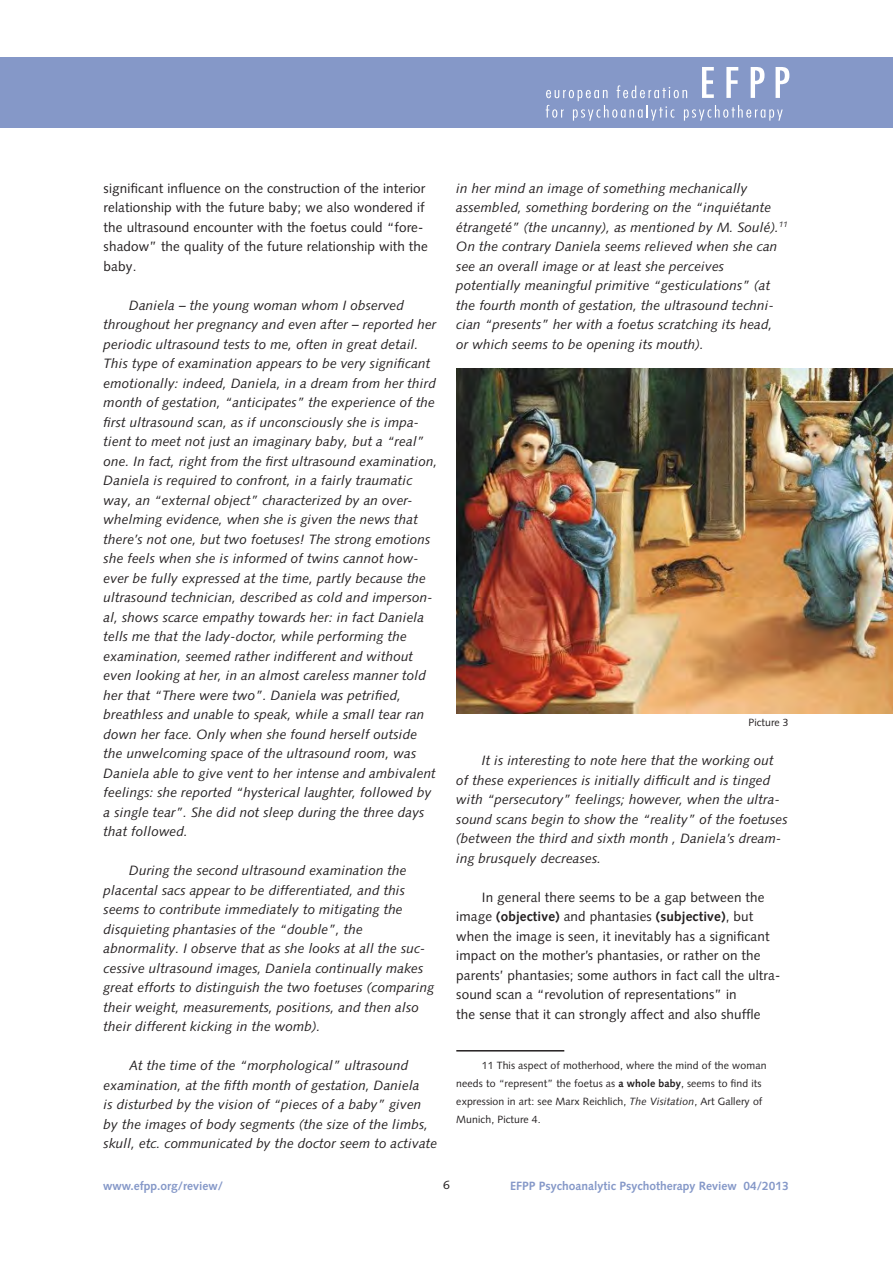
<style>
.page{position:relative;width:893px;height:1263px;background:#fff}
.page>*{position:absolute;margin:0;border:0;box-sizing:border-box;transform-origin:0 0}
.Lauftext{font:italic 13.5px/19.5px "Syntax LT Pro";letter-spacing:.01em;color:#231f20}
.Lauftext-2{font:13.5px/19.5px "Syntax LT Pro";letter-spacing:.01em;color:#231f20}
.t1{font:700 12px "Syntax LT Pro";color:#8598c8}
.t2{font:12px "Syntax LT Pro";color:#231f20}
.Fußnote{font:10.5px/18px "Syntax LT Pro";letter-spacing:.01em;color:#231f20}
.Bild_Untertitel{font:10.5px "Syntax LT Pro";letter-spacing:.01em;color:#231f20}
.s1{font-weight:700}
.s2{font-style:italic}
</style>
<div class="page">
<div style="left:0;top:57px;width:893px;height:71px;background:#8598c8"></div>
<svg style="left:546px;top:67px;width:243px;height:54px"></svg>
<hr style="left:456px;top:1050px;width:108px;height:1px;background:#231f20">
<img style="left:456px;top:368px;width:437px;height:345px">
<p class="Lauftext-2" style="left:104px;top:179px;width:326px">significant influence on the construction of the interior relationship with the future baby; we also wondered if the ultrasound encounter with the foetus could “fore&shy;shadow” the quality of the future relationship with the baby.</p>
<p class="Lauftext" style="left:104px;top:296px;width:335px;text-indent:26px">Daniela – the young woman whom I observed throughout her pregnancy and even after – reported her periodic ultrasound tests to me, often in great detail.<br>This type of examination appears to be very significant emotionally: indeed, Daniela, in a dream from her third month of gestation, “anticipates” the experience of the first ultrasound scan, as if unconsciously she is impa&shy;tient to meet not just an imaginary baby, but a “real” one. In fact, right from the first ultrasound examination, Daniela is required to confront, in a fairly traumatic way, an “external object” characterized by an over&shy;whelming evidence, when she is given the news that there’s not one, but two foetuses! The strong emotions she feels when she is informed of twins cannot how&shy;ever be fully expressed at the time, partly because the ultrasound technician, described as cold and imperson&shy;al, shows scarce empathy towards her: in fact Daniela tells me that the lady-doctor, while performing the examination, seemed rather indifferent and without even looking at her, in an almost careless manner told her that “There were two”. Daniela was petrified, breathless and unable to speak, while a small tear ran down her face. Only when she found herself outside the unwelcoming space of the ultrasound room, was Daniela able to give vent to her intense and ambivalent feelings: she reported “hysterical laughter, followed by a single tear”. She did not sleep during the three days that followed.</p>
<p class="Lauftext" style="left:104px;top:861px;width:332px;text-indent:26px">During the second ultrasound examination the placental sacs appear to be differentiated, and this seems to contribute immediately to mitigating the disquieting phantasies of the “double”, the abnormality. I observe that as she looks at all the suc&shy;cessive ultrasound images, Daniela continually makes great efforts to distinguish the two foetuses (comparing their weight, measurements, positions, and then also their different kicking in the womb).</p>
<p class="Lauftext" style="left:104px;top:1056px;width:335px;text-indent:26px">At the time of the “morphological” ultrasound examination, at the fifth month of gestation, Daniela<br>is disturbed by the vision of “pieces of a baby” given by the images of body segments (the size of the limbs, skull, etc. communicated by the doctor seem to activate</p>
<p class="Lauftext" style="left:456px;top:179px;width:333px">in her mind an image of something mechanically assembled, something bordering on the “inquiétante étrangeté” (the uncanny), as mentioned by M. Soulé).<sup>11<br></sup>On the contrary Daniela seems relieved when she can see an overall image or at least she perceives potentially meaningful primitive “gesticulations” (at the fourth month of gestation, the ultrasound techni&shy;cian “presents” her with a foetus scratching its head, or which seems to be opening its mouth).</p>
<p class="Bild_Untertitel" style="left:748px;top:716px;width:42px">Picture 3</p>
<p class="Lauftext" style="left:456px;top:751px;width:333px;text-indent:26px">It is interesting to note here that the working out of these experiences is initially difficult and is tinged with “persecutory” feelings; however, when the ultra&shy;sound scans begin to show the “reality” of the foetuses (between the third and sixth month , Daniela’s dream&shy;ing brusquely decreases.</p>
<p class="Lauftext-2" style="left:456px;top:887px;width:325px;text-indent:26px">In general there seems to be a gap between the image <span class="s1">(objective)</span> and phantasies <span class="s1">(subjective)</span>, but when the image is seen, it inevitably has a significant impact on the mother’s phantasies, or rather on the parents’ phantasies; some authors in fact call the ultra&shy;sound scan a “revolution of representations” in<br>the sense that it can strongly affect and also shuffle</p>
<p class="Fußnote" style="left:456px;top:1056px;width:312px;text-indent:26px">11 This aspect of motherhood, where the mind of the woman needs to “represent” the foetus as <span class="s1">a whole baby</span>, seems to find its expression in art: see Marx Reichlich, <span class="s2">The Visitation</span>, Art Gallery of Munich, Picture 4.</p>
<p class="t1" style="left:103px;top:1178px;width:122px">www.efpp.org/review/</p>
<p class="t2" style="left:443px;top:1178px;width:8px">6</p>
<p class="t1" style="left:510px;top:1178px;width:280px">EFPP Psychoanalytic Psychotherapy Review 04/2013</p>
</div>
